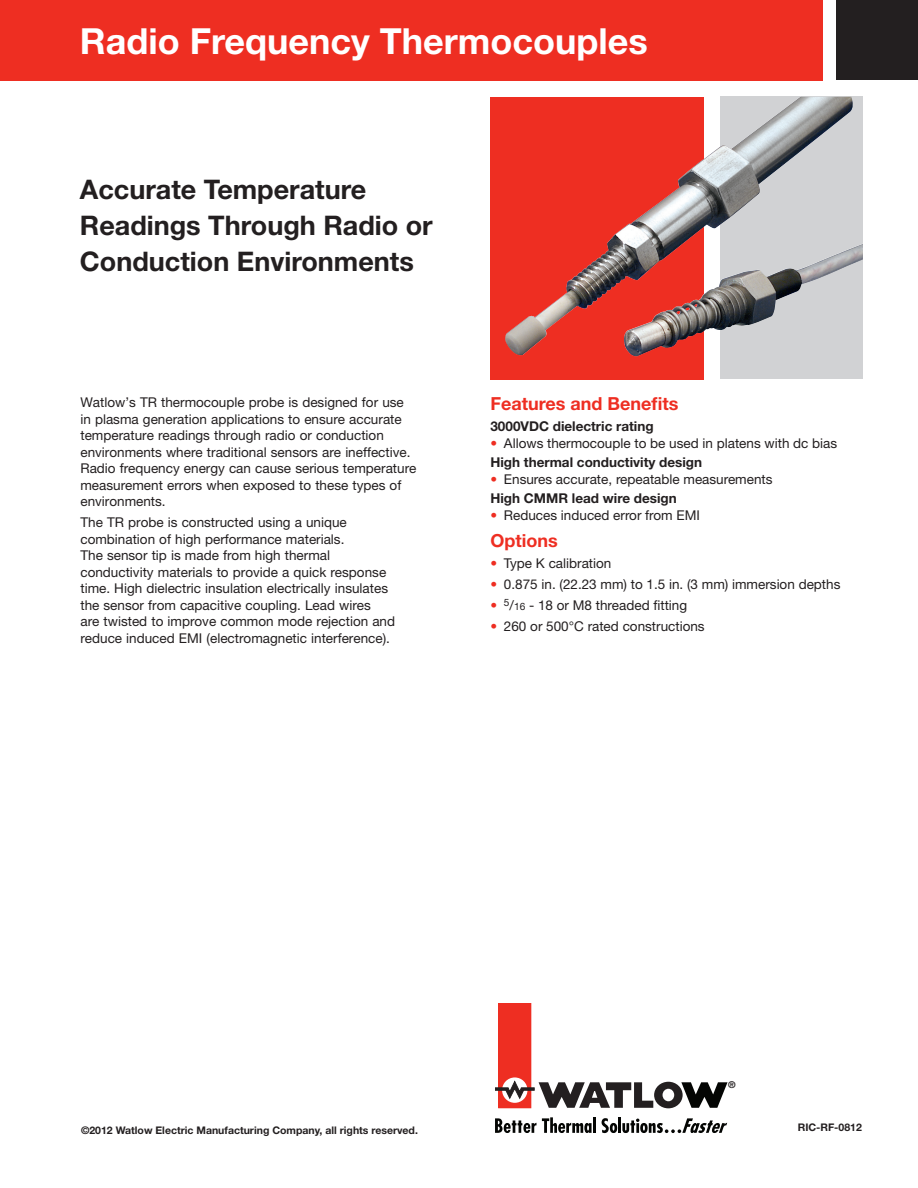
<style>
.page{position:relative;width:918px;height:1188px;background:#fff}
.page>*{position:absolute;margin:0;border:0;box-sizing:border-box;transform-origin:0 0}
.t1{font:700 36px "Helvetica Neue LT Std";color:#fff}
.t2{font:700 27px/36px "Helvetica Neue LT Std";color:#231f20}
.t3{font:700 18px "Helvetica Neue LT Std";color:#ee2e22}
.Body_Text{font:13.5px/16.5px "Helvetica Neue LT Std";color:#231f20}
.t4{font:700 13.5px "Helvetica Neue LT Std";color:#231f20}
.t5{font:700 10.5px "Helvetica Neue LT Std";color:#231f20}
.t6{font:700 9.45px "Helvetica Neue";color:#231f20}
.s1{color:#ee2e22}
.s2{font-size:10.2px}
</style>
<div class="page">
<div style="left:490px;top:97px;width:214px;height:283px;background:#ee2e22"></div>
<div style="left:721px;top:97px;width:142px;height:282px;background:#d1d2d4"></div>
<div style="left:0;top:0;width:822px;height:80px;background:#ee2e22"></div>
<div style="left:836px;top:0;width:82px;height:80px;background:#231f20"></div>
<svg style="left:495px;top:1118px;width:41px;height:15px"></svg>
<svg style="left:542px;top:1117px;width:50px;height:16px"></svg>
<hr style="left:593px;top:1117px;width:3px;height:16px;background:#040503">
<hr style="left:618px;top:1117px;width:3px;height:16px;background:#040503">
<svg style="left:602px;top:1118px;width:125px;height:15px"></svg>
<svg style="left:495px;top:1003px;width:233px;height:105px"></svg>
<img style="left:505px;top:97px;width:358px;height:260px">
<p class="t1" style="left:80px;top:19px;width:569px">Radio Frequency Thermocouples</p>
<p class="t2" style="left:80px;top:170px;width:354px">Accurate Temperature<br>Readings Through Radio or<br>Conduction Environments</p>
<p class="Body_Text" style="left:80px;top:394px;width:338px">Watlow’s TR thermocouple probe is designed for use in plasma generation applications to ensure accurate temperature readings through radio or conduction environments where traditional sensors are ineffective.<br>Radio frequency energy can cause serious temperature measurement errors when exposed to these types of environments.</p>
<p class="Body_Text" style="left:80px;top:514px;width:316px">The TR probe is constructed using a unique combination of high performance materials.<br>The sensor tip is made from high thermal conductivity materials to provide a quick response time. High dielectric insulation electrically insulates the sensor from capacitive coupling. Lead wires<br>are twisted to improve common mode rejection and reduce induced EMI (electromagnetic interference).</p>
<p class="t3" style="left:490px;top:393px;width:190px">Features and Benefits</p>
<p class="t4" style="left:490px;top:418px;width:165px">3000VDC dielectric rating</p>
<p class="Body_Text" style="left:490px;top:435px;width:348px"><span class="s1">•</span> Allows thermocouple to be used in platens with dc bias</p>
<p class="t4" style="left:490px;top:454px;width:213px">High thermal conductivity design</p>
<p class="Body_Text" style="left:490px;top:471px;width:284px"><span class="s1">•</span> Ensures accurate, repeatable measurements</p>
<p class="t4" style="left:490px;top:490px;width:188px">High CMMR lead wire design</p>
<p class="Body_Text" style="left:490px;top:507px;width:211px"><span class="s1">•</span> Reduces induced error from EMI</p>
<p class="t3" style="left:490px;top:530px;width:69px">Options</p>
<p class="Body_Text" style="left:490px;top:555px;width:123px"><span class="s1">•</span> Type K calibration</p>
<p class="Body_Text" style="left:490px;top:576px;width:351px"><span class="s1">•</span> 0.875 in. (22.23 mm) to 1.5 in. (3 mm) immersion depths</p>
<p class="Body_Text" style="left:490px;top:597px;width:198px"><span class="s1">•</span> <sup>5</sup>/<span class="s2">16</span> - 18 or M8 threaded fitting</p>
<p class="Body_Text" style="left:490px;top:618px;width:216px"><span class="s1">•</span> 260 or 500°C rated constructions</p>
<p class="t6" style="left:728px;top:1079px;width:9px">®</p>
<p class="t5" style="left:81px;top:1124px;width:338px">©2012 Watlow Electric Manufacturing Company, all rights reserved.</p>
<p class="t5" style="left:798px;top:1120px;width:66px">RIC-RF-0812</p>
</div>
